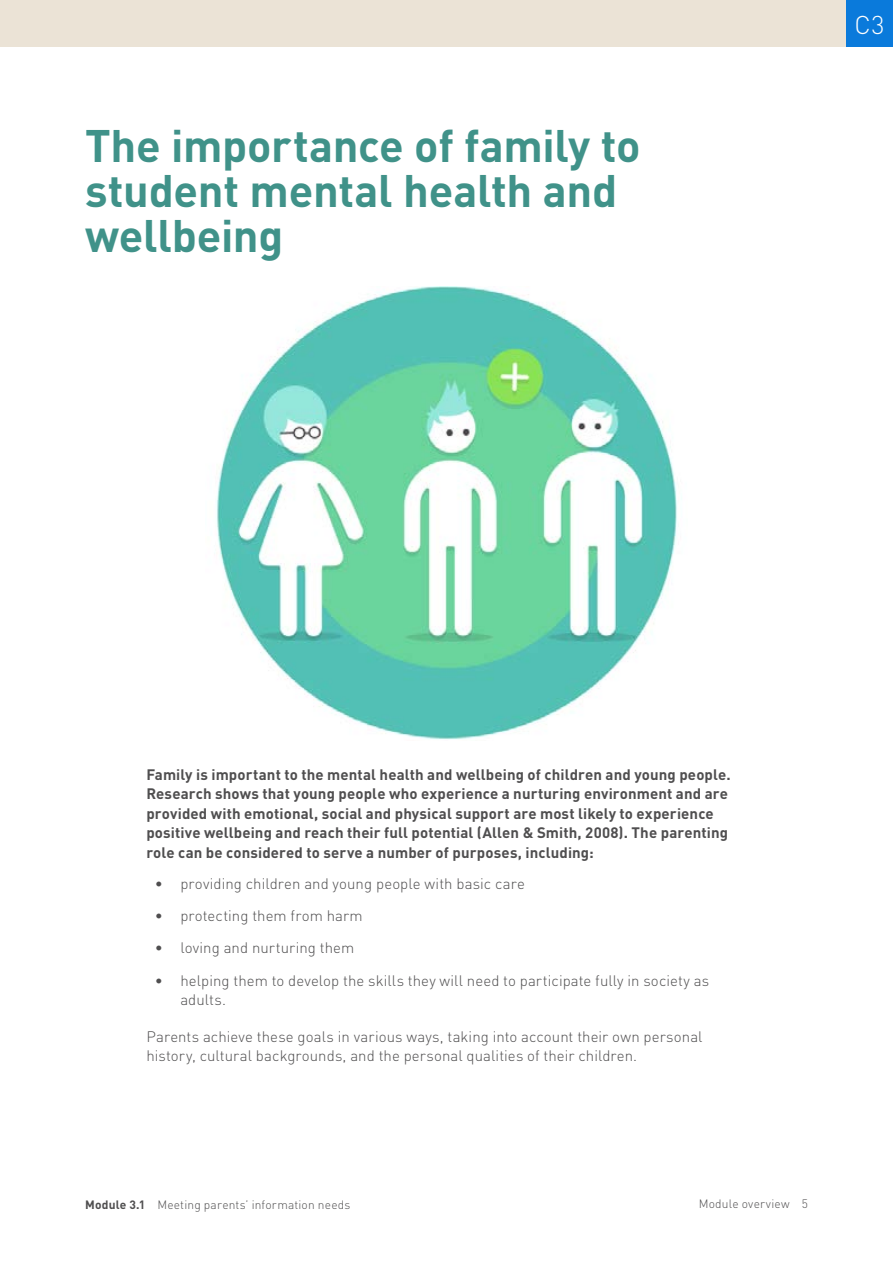
<style>
.page{position:relative;width:893px;height:1263px;background:#fff}
.page>*{position:absolute;margin:0;border:0;box-sizing:border-box;transform-origin:0 0}
.t1{font:700 45px/45px "DIN Pro";letter-spacing:-.005em;color:#409289}
.t2{font:300 25.5px "DIN Pro";color:#fff}
.body_bold{font:700 15px/19.5px "DIN Pro";letter-spacing:.01em;color:#4f4e4f}
.body_1{font:300 15px/19.5px "DIN Pro";letter-spacing:.005em;color:#4f4e4f}
.t3{font:300 12px "DIN Pro";letter-spacing:.015em;color:#4f4e4f}
.s1{font-weight:700}
</style>
<div class="page">
<div style="left:0;top:0;width:893px;height:47px;background:#ebe3d6"></div>
<div style="left:846px;top:0;width:47px;height:47px;background:#0a7adb"></div>
<img style="left:216px;top:286px;width:461px;height:454px">
<h1 class="t1" style="left:85px;top:118px;width:557px">The importance of family to student mental health and wellbeing</h1>
<h2 class="t2" style="left:855px;top:5px;width:31px">C3</h2>
<p class="body_bold" style="left:146px;top:762px;width:586px">Family is important to the mental health and wellbeing of children and young people.<br>Research shows that young people who experience a nurturing environment and are provided with emotional, social and physical support are most likely to experience positive wellbeing and reach their full potential (Allen &amp; Smith, 2008). The parenting role can be considered to serve a number of purposes, including:</p>
<p class="body_1" style="left:155px;top:872px;width:372px">• providing children and young people with basic care</p>
<p class="body_1" style="left:155px;top:904px;width:209px">• protecting them from harm</p>
<p class="body_1" style="left:155px;top:937px;width:201px">• loving and nurturing them</p>
<p class="body_1" style="left:180px;top:969px;width:530px;text-indent:-26px">• helping them to develop the skills they will need to participate fully in society as adults.</p>
<p class="body_1" style="left:146px;top:1025px;width:558px">Parents achieve these goals in various ways, taking into account their own personal history, cultural backgrounds, and the personal qualities of their children.</p>
<p class="t3" style="left:85px;top:1195px;width:267px"><span class="s1">Module 3.1</span> Meeting parents’ information needs</p>
<p class="t3" style="left:699px;top:1194px;width:111px">Module overview 5</p>
</div>
